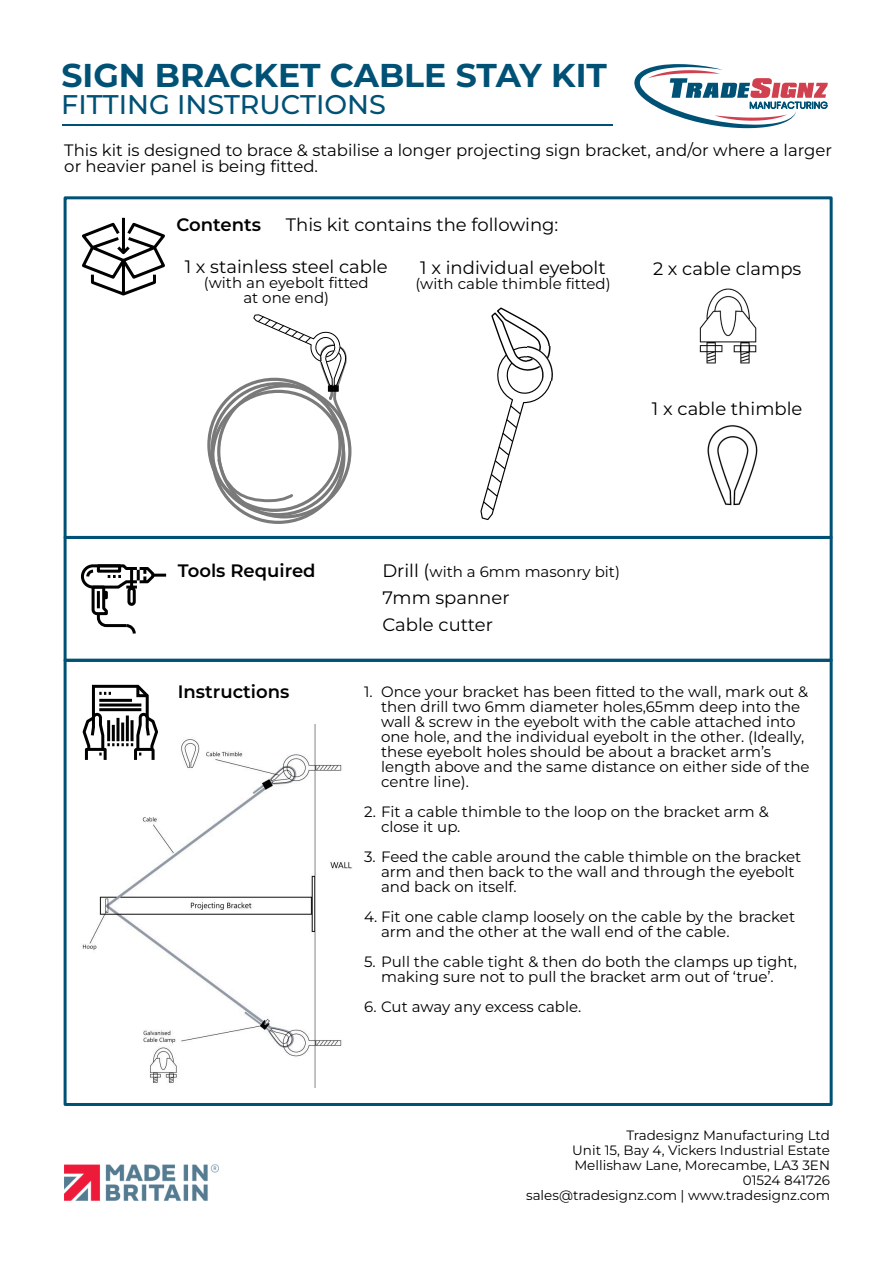
<style>
.page{position:relative;width:894px;height:1263px;background:#fff}
.page>*{position:absolute;margin:0;border:0;box-sizing:border-box;transform-origin:0 0}
.t1{font:700 33px "Montserrat";color:#005176}
.t2{font:500 27px "Montserrat";color:#005176}
.t3{font:18px/27px "Montserrat";color:#000}
.t4{font:600 18px "Montserrat";color:#000}
.t5{font:16.5px/16.5px "Montserrat";color:#000}
.t6{font:15px/15px "Montserrat";color:#000}
.t7{font:13.5px/15px "Montserrat";color:#000;text-align:right}
.s1{font-size:18px}
</style>
<div class="page">
<svg style="left:634px;top:64px;width:193px;height:64px"></svg>
<img style="left:82px;top:724px;width:270px;height:363px">
<img style="left:699px;top:288px;width:58px;height:76px">
<img style="left:707px;top:425px;width:51px;height:81px">
<img style="left:64px;top:1164px;width:154px;height:37px">
<hr style="left:62px;top:124px;width:550px;height:1px;background:#005176">
<div style="left:64px;top:196px;width:768px;height:343px;border:3px solid #005176"></div>
<div style="left:64px;top:659px;width:768px;height:447px;border:3px solid #005176"></div>
<div style="left:64px;top:536px;width:768px;height:126px;border:3px solid #005176"></div>
<hr style="left:122px;top:218px;width:3px;height:33px;background:#000">
<svg style="left:82px;top:222px;width:83px;height:74px"></svg>
<svg style="left:81px;top:564px;width:85px;height:70px"></svg>
<svg style="left:216px;top:457px;width:77px;height:46px"></svg>
<svg style="left:253px;top:314px;width:97px;height:124px"></svg>
<svg style="left:82px;top:684px;width:78px;height:79px"></svg>
<svg style="left:480px;top:308px;width:73px;height:212px"></svg>
<img style="left:527px;top:347px;width:25px;height:34px">
<h1 class="t1" style="left:61px;top:55px;width:547px">SIGN BRACKET CABLE STAY KIT</h1>
<h2 class="t2" style="left:61px;top:87px;width:326px">FITTING INSTRUCTIONS</h2>
<p class="t5" style="left:64px;top:141px;width:769px">This kit is designed to brace &amp; stabilise a longer projecting sign bracket, and/or where a larger or heavier panel is being fitted.</p>
<p class="t4" style="left:176px;top:213px;width:86px">Contents</p>
<p class="t3" style="left:286px;top:211px;width:274px">This kit contains the following:</p>
<p class="t3" style="left:185px;top:253px;width:204px">1 x stainless steel cable</p>
<p class="t6" style="left:204px;top:275px;width:166px;text-align:center">(with an eyebolt fitted at one end)</p>
<p class="t3" style="left:420px;top:254px;width:187px">1 x individual eyebolt</p>
<p class="t6" style="left:415px;top:277px;width:197px">(with cable thimble fitted)</p>
<p class="t3" style="left:652px;top:255px;width:150px">2 x cable clamps</p>
<p class="t3" style="left:651px;top:395px;width:152px">1 x cable thimble</p>
<p class="t4" style="left:178px;top:560px;width:139px">Tools Required</p>
<p class="t6" style="left:382px;top:564px;width:239px"><span class="s1">Drill (</span>with a 6mm masonry bit)</p>
<p class="t3" style="left:382px;top:584px;width:129px">7mm spanner<br>Cable cutter</p>
<p class="t4" style="left:178px;top:681px;width:113px">Instructions</p>
<p class="t6" style="left:381px;top:684px;width:430px;text-indent:-17px">1. Once your bracket has been fitted to the wall, mark out &amp; then drill two 6mm diameter holes,65mm deep into the wall &amp; screw in the eyebolt with the cable attached into one hole, and the individual eyebolt in the other. (Ideally, these eyebolt holes should be about a bracket arm’s length above and the same distance on either side of the centre line).</p>
<p class="t6" style="left:381px;top:804px;width:389px;text-indent:-17px">2. Fit a cable thimble to the loop on the bracket arm &amp; close it up.</p>
<p class="t6" style="left:381px;top:849px;width:421px;text-indent:-17px">3. Feed the cable around the cable thimble on the bracket arm and then back to the wall and through the eyebolt and back on itself.</p>
<p class="t6" style="left:381px;top:909px;width:415px;text-indent:-17px">4. Fit one cable clamp loosely on the cable by the bracket arm and the other at the wall end of the cable.</p>
<p class="t6" style="left:364px;top:954px;width:434px;text-align:center">5. Pull the cable tight &amp; then do both the clamps up tight, making sure not to pull the bracket arm out of ‘true’.</p>
<p class="t6" style="left:364px;top:999px;width:219px">6. Cut away any excess cable.</p>
<p class="t7" style="left:526px;top:1127px;width:305px">Tradesignz Manufacturing Ltd<br>Unit 15, Bay 4, Vickers Industrial Estate Mellishaw Lane, Morecambe, LA3 3EN<br>01524 841726<br>sales@tradesignz.com | www.tradesignz.com</p>
</div>
